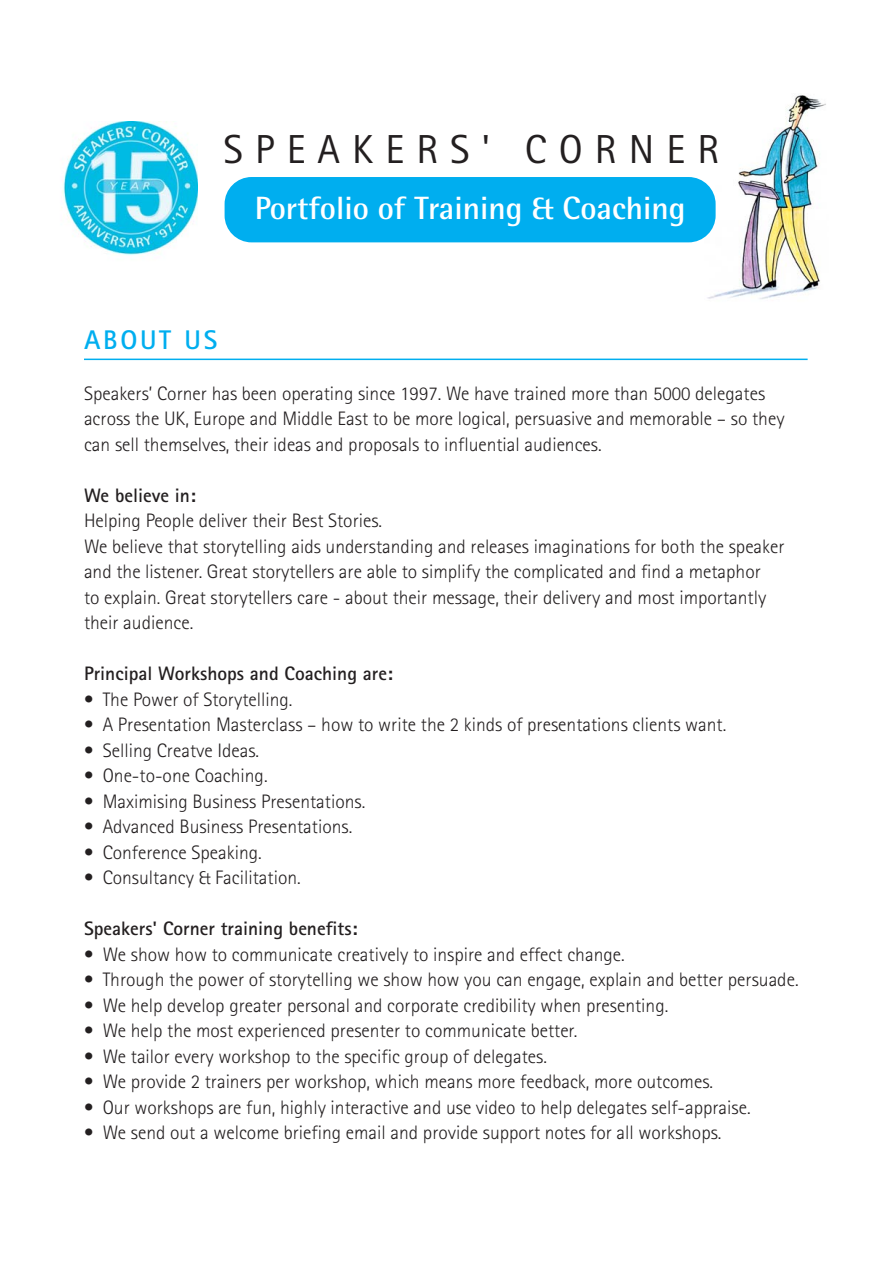
<style>
.page{position:relative;width:893px;height:1263px;background:#fff}
.page>*{position:absolute;margin:0;border:0;box-sizing:border-box;transform-origin:0 0}
.t1{font:40.5px "Rotis Sans Serif";letter-spacing:.3em;color:#231f20}
.t2{font:700 32.25px "Rotis Semi Sans";color:#fff}
.t3{font:700 27px "Rotis Sans Serif";letter-spacing:.1em;color:#00aeef}
.t4{font:300 19.5px/25.5px "Rotis Sans Serif";color:#231f20}
.t5{font:700 19.5px "Rotis Sans Serif";color:#231f20}
</style>
<div class="page">
<img style="left:61px;top:121px;width:136px;height:134px">
<img style="left:705px;top:95px;width:121px;height:204px">
<div style="left:225px;top:177px;width:491px;height:65px;background:#00aeef;border-radius:27px"></div>
<hr style="left:84px;top:359px;width:724px;height:1px;background:#00aeef">
<h1 class="t1" style="left:224px;top:135px;width:497px">SPEAKERS' CORNER</h1>
<h2 class="t2" style="left:255px;top:196px;width:432px">Portfolio of Training &amp; Coaching</h2>
<h3 class="t3" style="left:84px;top:330px;width:135px">ABOUT US</h3>
<p class="t4" style="left:84px;top:382px;width:702px">Speakers’ Corner has been operating since 1997. We have trained more than 5000 delegates across the UK, Europe and Middle East to be more logical, persuasive and memorable – so they can sell themselves, their ideas and proposals to influential audiences.</p>
<p class="t5" style="left:84px;top:488px;width:113px">We believe in:</p>
<p class="t4" style="left:84px;top:510px;width:702px">Helping People deliver their Best Stories.<br>We believe that storytelling aids understanding and releases imaginations for both the speaker and the listener. Great storytellers are able to simplify the complicated and find a metaphor<br>to explain. Great storytellers care - about their message, their delivery and most importantly their audience.</p>
<p class="t5" style="left:84px;top:667px;width:310px">Principal Workshops and Coaching are:</p>
<p class="t4" style="left:84px;top:688px;width:210px">• The Power of Storytelling.</p>
<p class="t4" style="left:84px;top:714px;width:644px">• A Presentation Masterclass – how to write the 2 kinds of presentations clients want.</p>
<p class="t4" style="left:84px;top:739px;width:177px">• Selling Creatve Ideas.</p>
<p class="t4" style="left:84px;top:765px;width:185px">• One-to-one Coaching.</p>
<p class="t4" style="left:84px;top:790px;width:283px">• Maximising Business Presentations.</p>
<p class="t4" style="left:84px;top:816px;width:270px">• Advanced Business Presentations.</p>
<p class="t4" style="left:84px;top:841px;width:179px">• Conference Speaking.</p>
<p class="t4" style="left:84px;top:867px;width:218px">• Consultancy &amp; Facilitation.</p>
<p class="t5" style="left:84px;top:922px;width:275px">Speakers' Corner training benefits:</p>
<p class="t4" style="left:84px;top:943px;width:542px">• We show how to communicate creatively to inspire and effect change.</p>
<p class="t4" style="left:84px;top:969px;width:716px">• Through the power of storytelling we show how you can engage, explain and better persuade.</p>
<p class="t4" style="left:84px;top:994px;width:586px">• We help develop greater personal and corporate credibility when presenting.</p>
<p class="t4" style="left:84px;top:1020px;width:495px">• We help the most experienced presenter to communicate better.</p>
<p class="t4" style="left:84px;top:1045px;width:465px">• We tailor every workshop to the specific group of delegates.</p>
<p class="t4" style="left:84px;top:1071px;width:631px">• We provide 2 trainers per workshop, which means more feedback, more outcomes.</p>
<p class="t4" style="left:84px;top:1096px;width:668px">• Our workshops are fun, highly interactive and use video to help delegates self-appraise.</p>
<p class="t4" style="left:84px;top:1122px;width:639px">• We send out a welcome briefing email and provide support notes for all workshops.</p>
</div>
